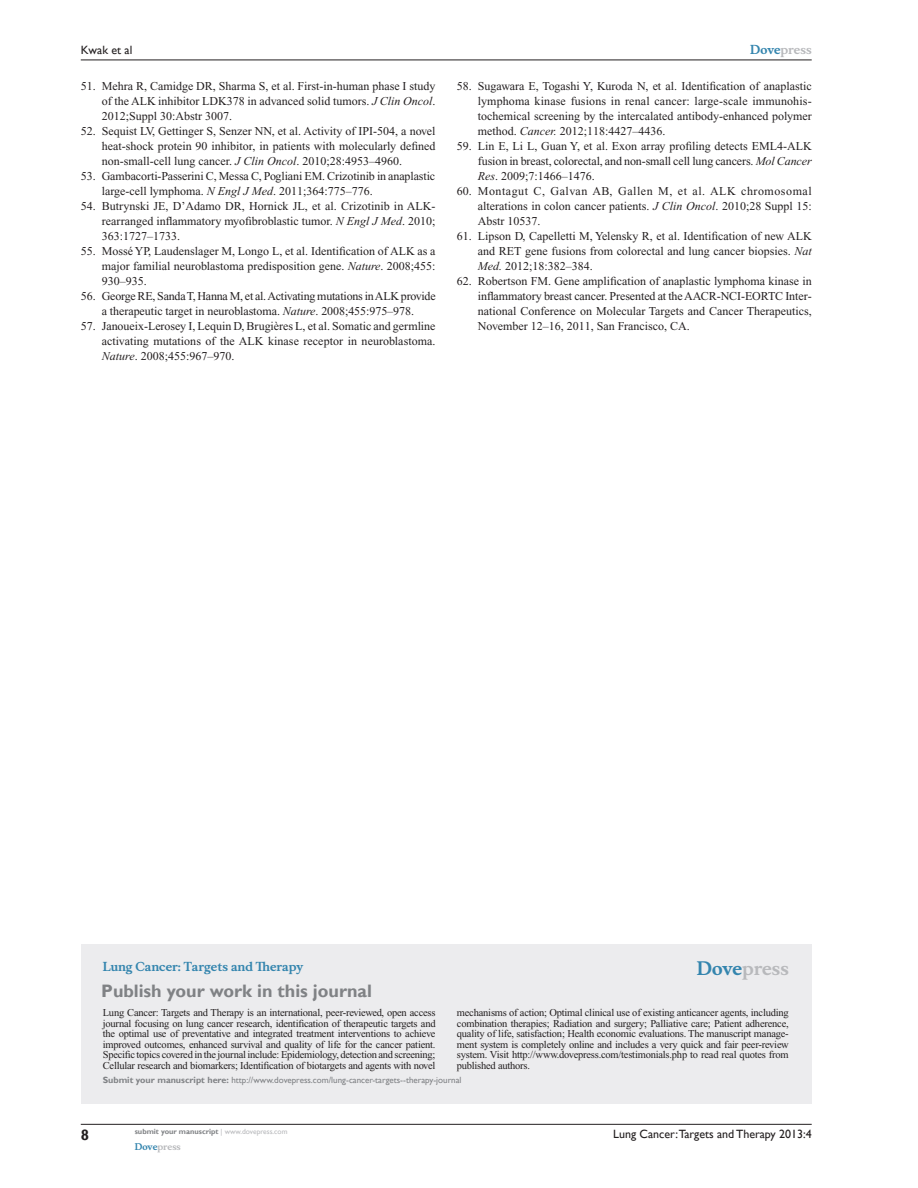
<style>
.page{position:relative;width:918px;height:1188px;background:#fff}
.page>*{position:absolute;margin:0;border:0;box-sizing:border-box;transform-origin:0 0}
.PromBx-H1{font:700 18px "Gill Sans";color:#808285}
.PromBx-Brand{font:700 18px "Musee";color:#b8b9bc}
.t1{font:700 15px "Gill Sans";color:#231f20}
.RefNL2{font:12px/15px "Times New Roman";color:#231f20;text-align:justify}
.RefNL2-2{font:12px/15px "Times New Roman";letter-spacing:-.02em;color:#231f20;text-align:center}
.t2{font:12px "Gill Sans";color:#231f20}
.PromBx-JrnlName{font:700 12px "Musee";color:#3485ae}
.t3{font:700 12px "Musee";color:#b8b9bc}
.PromBx-Tx{font:10.5px/10.5px "Times New Roman";letter-spacing:-.02em;color:#231f20;text-align:justify}
.PromBx-SubmitMssWebA{font:9px "Gill Sans";color:#808285}
.t4{font:700 9px "Musee";color:#b8b9bc}
.t5{font:700 7.5px "Gill Sans";color:#808285}
.s1{font-style:italic}
.s2{color:#3485ae}
.s3{font-weight:700}
.s4{font-weight:400;color:#b8b9bc}
</style>
<div class="page">
<div style="left:81px;top:944px;width:731px;height:159px;background:#ececee"></div>
<hr style="left:81px;top:1124px;width:731px;height:1px;background:#231f20">
<hr style="left:81px;top:60px;width:731px;height:1px;background:#231f20">
<p class="t2" style="left:81px;top:43px;width:53px">Kwak et al</p>
<p class="RefNL2" style="left:102px;top:79px;width:335px;text-indent:-21px">51. Mehra R, Camidge DR, Sharma S, et al. First-in-human phase I study of the ALK inhibitor LDK378 in advanced solid tumors. <span class="s1">J Clin Oncol</span>.<br>2012;Suppl 30:Abstr 3007.</p>
<p class="RefNL2" style="left:102px;top:124px;width:335px;text-indent:-21px">52. Sequist LV, Gettinger S, Senzer NN, et al. Activity of IPI-504, a novel heat-shock protein 90 inhibitor, in patients with molecularly defined non-small-cell lung cancer. <span class="s1">J Clin Oncol</span>. 2010;28:4953–4960.</p>
<p class="RefNL2" style="left:102px;top:169px;width:335px;text-indent:-21px">53. Gambacorti-Passerini C, Messa C, Pogliani EM. Crizotinib in anaplastic large-cell lymphoma. <span class="s1">N Engl J Med</span>. 2011;364:775–776.</p>
<p class="RefNL2" style="left:102px;top:199px;width:335px;text-indent:-21px">54. Butrynski JE, D’Adamo DR, Hornick JL, et al. Crizotinib in ALK&shy;rearranged inflammatory myofibroblastic tumor. <span class="s1">N Engl J Med</span>. 2010; 363:1727–1733.</p>
<p class="RefNL2" style="left:102px;top:244px;width:335px;text-indent:-21px">55. Mossé YP, Laudenslager M, Longo L, et al. Identification of ALK as a major familial neuroblastoma predisposition gene. <span class="s1">Nature</span>. 2008;455:<br>930–935.</p>
<p class="RefNL2-2" style="left:81px;top:289px;width:356px">56. George RE, Sanda T, Hanna M, et al. Activating mutations in ALK provide a therapeutic target in neuroblastoma. <span class="s1">Nature</span>. 2008;455:975–978.</p>
<p class="RefNL2" style="left:102px;top:319px;width:335px;text-indent:-21px">57. Janoueix-Lerosey I, Lequin D, Brugières L, et al. Somatic and germline activating mutations of the ALK kinase receptor in neuroblastoma.<br><span class="s1">Nature</span>. 2008;455:967–970.</p>
<p class="t3" style="left:750px;top:43px;width:63px"><span class="s2">Dove</span>press</p>
<p class="RefNL2" style="left:478px;top:79px;width:335px;text-indent:-21px">58. Sugawara E, Togashi Y, Kuroda N, et al. Identification of anaplastic lymphoma kinase fusions in renal cancer: large-scale immunohis&shy;tochemical screening by the intercalated antibody-enhanced polymer method. <span class="s1">Cancer.</span> 2012;118:4427–4436.</p>
<p class="RefNL2" style="left:478px;top:139px;width:335px;text-indent:-21px">59. Lin E, Li L, Guan Y, et al. Exon array profiling detects EML4-ALK fusion in breast, colorectal, and non-small cell lung cancers. <span class="s1">Mol Cancer Res</span>. 2009;7:1466–1476.</p>
<p class="RefNL2" style="left:478px;top:184px;width:335px;text-indent:-21px">60. Montagut C, Galvan AB, Gallen M, et al. ALK chromosomal alterations in colon cancer patients. <span class="s1">J Clin Oncol</span>. 2010;28 Suppl 15:<br>Abstr 10537.</p>
<p class="RefNL2" style="left:478px;top:229px;width:335px;text-indent:-21px">61. Lipson D, Capelletti M, Yelensky R, et al. Identification of new ALK and RET gene fusions from colorectal and lung cancer biopsies. <span class="s1">Nat Med.</span> 2012;18:382–384.</p>
<p class="RefNL2" style="left:478px;top:274px;width:335px;text-indent:-21px">62. Robertson FM. Gene amplification of anaplastic lymphoma kinase in inflammatory breast cancer. Presented at the AACR-NCI-EORTC Inter&shy;national Conference on Molecular Targets and Cancer Therapeutics, November 12–16, 2011, San Francisco, CA.</p>
<p class="PromBx-JrnlName" style="left:103px;top:959px;width:202px">Lung Cancer: Targets and Therapy</p>
<p class="PromBx-H1" style="left:101px;top:980px;width:272px">Publish your work in this journal</p>
<p class="PromBx-Brand" style="left:697px;top:958px;width:94px"><span class="s2">Dove</span>press</p>
<p class="PromBx-Tx" style="left:103px;top:1007px;width:334px">Lung Cancer: Targets and Therapy is an international, peer-reviewed, open access journal focusing on lung cancer research, identification of therapeutic targets and the optimal use of preventative and integrated treatment interventions to achieve improved outcomes, enhanced survival and quality of life for the cancer patient.<br>Specific topics covered in the journal include: Epidemiology, detection and screening; Cellular research and biomarkers; Identification of biotargets and agents with novel</p>
<p class="PromBx-Tx" style="left:457px;top:1007px;width:333px">mechanisms of action; Optimal clinical use of existing anticancer agents, including combination therapies; Radiation and surgery; Palliative care; Patient adherence, quality of life, satisfaction; Health economic evaluations. The manuscript manage&shy;ment system is completely online and includes a very quick and fair peer-review system. Visit http://www.dovepress.com/testimonials.php to read real quotes from published authors.</p>
<p class="PromBx-SubmitMssWebA" style="left:103px;top:1075px;width:360px"><span class="s3">Submit your manuscript here:</span> http://www.dovepress.com/lung-cancer-targets--therapy-journal</p>
<p class="t1" style="left:81px;top:1126px;width:10px">8</p>
<p class="t5" style="left:135px;top:1127px;width:154px">submit your manuscript <span class="s4">| www.dovepress.com</span></p>
<p class="t4" style="left:135px;top:1141px;width:48px"><span class="s2">Dove</span>press</p>
<p class="t2" style="left:613px;top:1127px;width:200px">Lung Cancer:Targets and Therapy 2013:4</p>
</div>
